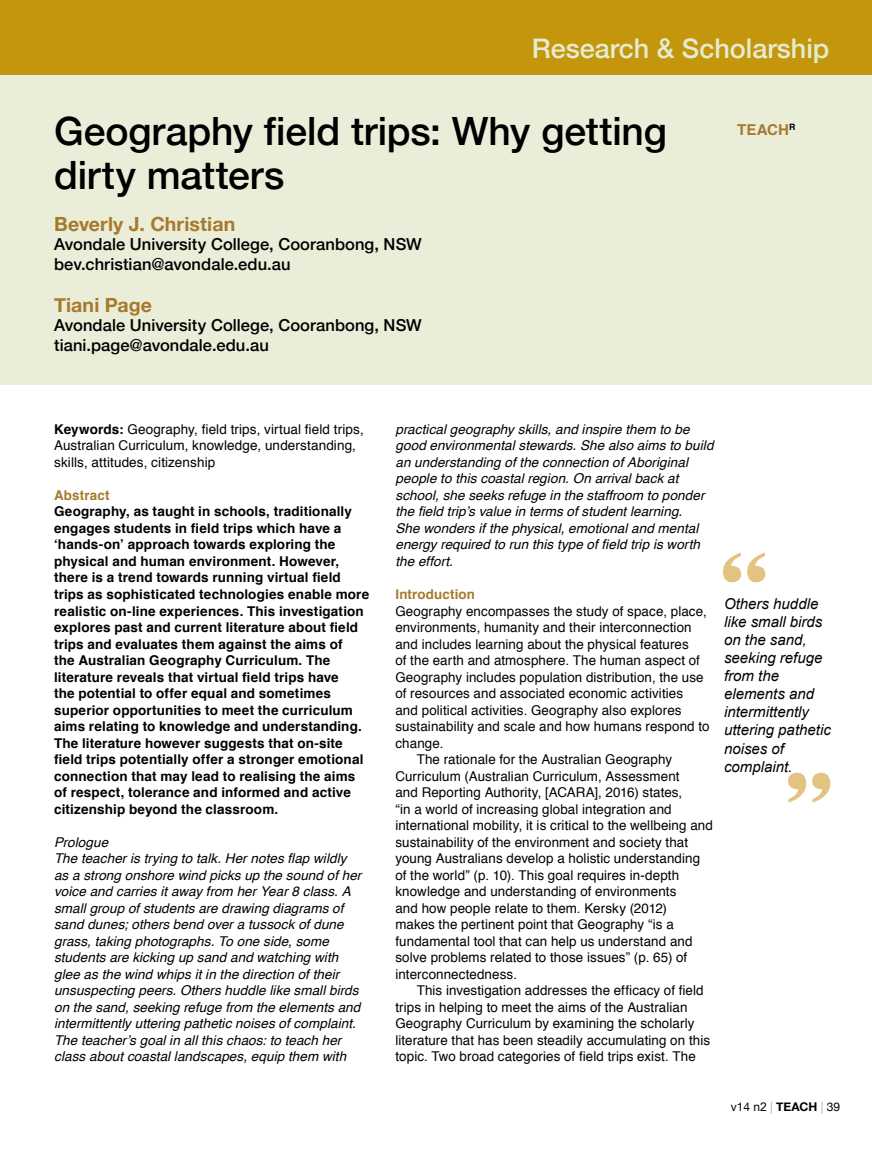
<style>
.page{position:relative;width:872px;height:1149px;background:#fff}
.page>*{position:absolute;margin:0;border:0;box-sizing:border-box;transform-origin:0 0}
.t1{font:700 108px "Copperplate";color:#e2c381}
.t2{font:500 39px/43.5px "Helvetica Neue";letter-spacing:-.005em;color:#000}
.t3{font:500 27px "Helvetica Neue";color:#e5ebd0}
.t4{font:700 19.5px "Helvetica Neue";letter-spacing:.005em;color:#a7792c}
.t5{font:500 16.5px/19.5px "Helvetica Neue";letter-spacing:.005em;color:#000}
.t6{font:italic 15px/18px "Arial";color:#000}
.t7{font:700 15px "Helvetica";letter-spacing:.005em;color:#a7792c}
.t8{font:13.5px/16.5px "Helvetica";letter-spacing:.01em;color:#000}
.t9{font:italic 13.5px/16.5px "Helvetica";letter-spacing:.005em;color:#000}
.t10{font:700 13.5px/16.5px "Helvetica";letter-spacing:.01em;color:#000}
.t11{font:700 13.5px "Helvetica";letter-spacing:.01em;color:#a7792c}
.t12{font:12px "Helvetica Neue";color:#000}
.s1{font-weight:700}
.s2{font-family:"Arial"}
.s3{font-weight:200}
</style>
<div class="page">
<div style="left:0;top:0;width:872px;height:74px;background:#c4960c"></div>
<div style="left:0;top:75px;width:872px;height:309px;background:#eaeed8"></div>
<h3 class="t3" style="left:531px;top:26px;width:299px">Research &amp; Scholarship</h3>
<h2 class="t2" style="left:54px;top:106px;width:614px">Geography field trips: Why getting dirty matters</h2>
<h3 class="t4" style="left:54px;top:208px;width:183px">Beverly J. Christian</h3>
<p class="t5" style="left:54px;top:233px;width:369px">Avondale University College, Cooranbong, NSW bev.christian@avondale.edu.au</p>
<h3 class="t4" style="left:54px;top:289px;width:99px">Tiani Page</h3>
<p class="t5" style="left:54px;top:314px;width:369px">Avondale University College, Cooranbong, NSW tiani.page@avondale.edu.au</p>
<p class="t7" style="left:737px;top:117px;width:60px">TEACH<sup>R</sup></p>
<p class="t8" style="left:54px;top:421px;width:311px"><span class="s1">Keywords:</span> Geography, field trips, virtual field trips,<br>Australian Curriculum, knowledge, understanding, skills, attitudes, citizenship</p>
<p class="t11" style="left:54px;top:484px;width:57px">Abstract</p>
<p class="t10" style="left:54px;top:503px;width:316px">Geography, as taught in schools, traditionally engages students in field trips which have a ‘hands-on’ approach towards exploring the physical and human environment. However, there is a trend towards running virtual field trips as sophisticated technologies enable more realistic on-line experiences. This investigation explores past and current literature about field trips and evaluates them against the aims of<br>the Australian Geography Curriculum. The literature reveals that virtual field trips have<br>the potential to offer equal and sometimes superior opportunities to meet the curriculum aims relating to knowledge and understanding.<br>The literature however suggests that on-site field trips potentially offer a stronger emotional connection that may lead to realising the aims of respect, tolerance and informed and active citizenship beyond the classroom.</p>
<p class="t9" style="left:54px;top:833px;width:309px">Prologue<br>The teacher is trying to talk. Her notes flap wildly as a strong onshore wind picks up the sound of her voice and carries it away from her Year 8 class. A small group of students are drawing diagrams of sand dunes; others bend over a tussock of dune grass, taking photographs. To one side, some students are kicking up sand and watching with glee as the wind whips it in the direction of their unsuspecting peers. Others huddle like small birds on the sand, seeking refuge from the elements and intermittently uttering pathetic noises of complaint.<br>The teacher’s goal in all this chaos: to teach her class about coastal landscapes, equip them with</p>
<p class="t9" style="left:395px;top:421px;width:319px">practical geography skills, and inspire them to be good environmental stewards. She also aims to build an understanding of the connection of Aboriginal people to this coastal region. On arrival back at school, she seeks refuge in the staffroom to ponder the field trip’s value in terms of student learning.<br>She wonders if the physical, emotional and mental energy required to run this type of field trip is worth the effort.</p>
<p class="t11" style="left:395px;top:583px;width:81px">Introduction</p>
<p class="t8" style="left:395px;top:602px;width:313px">Geography encompasses the study of space, place,</p>
<p class="t8" style="left:395px;top:619px;width:298px">environments, humanity and their interconnection</p>
<p class="t8" style="left:395px;top:635px;width:295px">and includes learning about the physical features</p>
<p class="t8" style="left:395px;top:652px;width:306px">of the earth and atmosphere. The human aspect of</p>
<p class="t8" style="left:395px;top:668px;width:310px">Geography includes population distribution, the use</p>
<p class="t8" style="left:395px;top:685px;width:289px">of resources and associated economic activities</p>
<p class="t8" style="left:395px;top:701px;width:287px">and political activities. Geography also explores</p>
<p class="t8" style="left:395px;top:718px;width:316px">sustainability and scale and how humans respond to</p>
<p class="t8" style="left:395px;top:734px;width:50px">change.</p>
<p class="t8" style="left:417px;top:751px;width:257px">The rationale for the Australian Geography</p>
<p class="t8" style="left:395px;top:767px;width:286px">Curriculum (Australian Curriculum, Assessment</p>
<p class="t8" style="left:395px;top:784px;width:288px">and Reporting Authority, [ACARA], 2016) states,</p>
<p class="t8" style="left:395px;top:800px;width:278px">“in a world of increasing global integration and</p>
<p class="t8" style="left:395px;top:817px;width:319px">international mobility, it is critical to the wellbeing and</p>
<p class="t8" style="left:395px;top:833px;width:294px">sustainability of the environment and society that</p>
<p class="t8" style="left:395px;top:850px;width:306px">young Australians develop a holistic understanding</p>
<p class="t8" style="left:395px;top:866px;width:285px">of the world” (p. 10). This goal requires in-depth</p>
<p class="t8" style="left:395px;top:883px;width:282px">knowledge and understanding of environments</p>
<p class="t8" style="left:395px;top:899px;width:273px">and how people relate to them. Kersky (2012)</p>
<p class="t8" style="left:395px;top:916px;width:280px">makes the pertinent point that Geography “is a</p>
<p class="t8" style="left:395px;top:932px;width:299px">fundamental tool that can help us understand and</p>
<p class="t8" style="left:395px;top:949px;width:293px">solve problems related to those issues” (p. 65) of</p>
<p class="t8" style="left:395px;top:965px;width:123px">interconnectedness.</p>
<p class="t8" style="left:417px;top:982px;width:288px">This investigation addresses the efficacy of field</p>
<p class="t8" style="left:395px;top:998px;width:294px">trips in helping to meet the aims of the Australian</p>
<p class="t8" style="left:395px;top:1015px;width:300px">Geography Curriculum by examining the scholarly</p>
<p class="t8" style="left:395px;top:1031px;width:316px">literature that has been steadily accumulating on this</p>
<p class="t8" style="left:395px;top:1048px;width:302px">topic. Two broad categories of field trips exist. The</p>
<h1 class="t1" style="left:717px;top:512px;width:55px">“</h1>
<p class="t6" style="left:724px;top:595px;width:108px">Others huddle like small birds on the sand, seeking refuge from the elements and intermittently uttering pathetic noises of complaint.</p>
<h1 class="t1" style="left:782px;top:731px;width:55px">”</h1>
<p class="t12" style="left:731px;top:1097px;width:111px">v14 n<span class="s2">2</span> <span class="s3">|</span> <span class="s1">TEACH</span> <span class="s3">|</span> 39</p>
</div>
